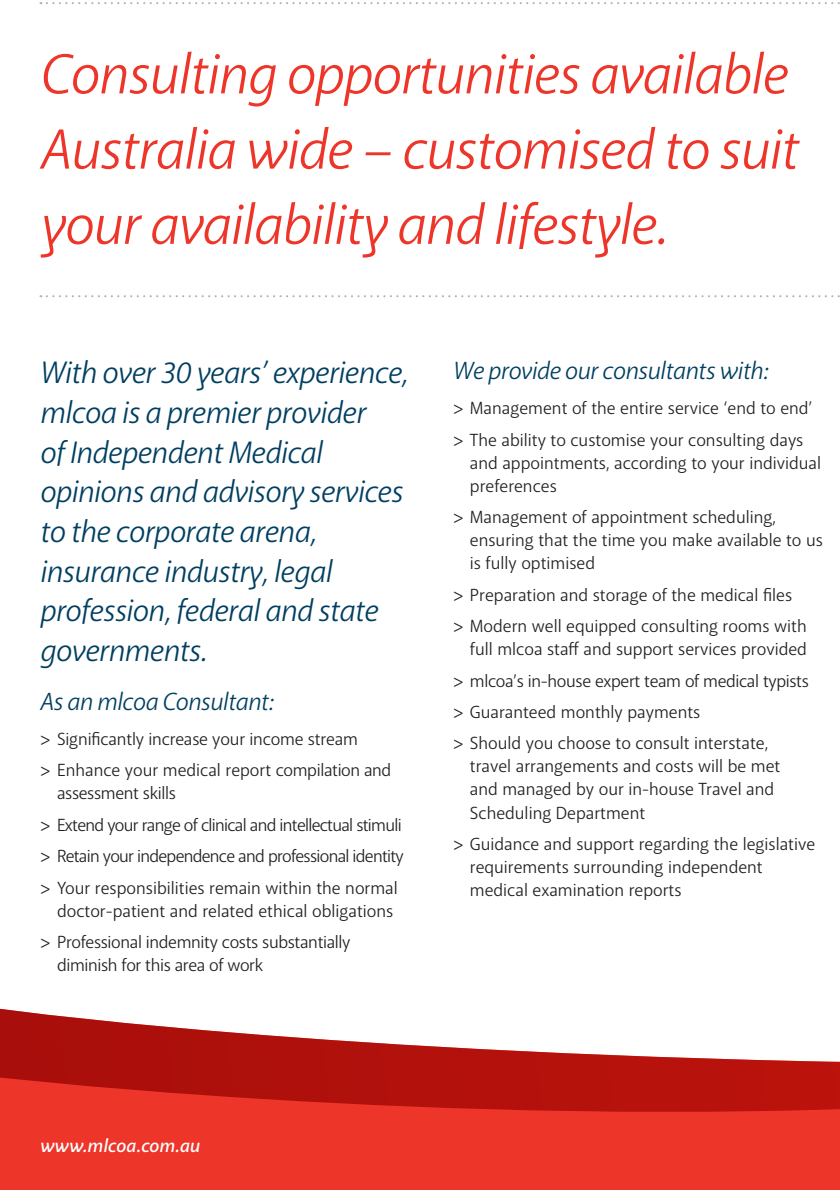
<style>
.page{position:relative;width:840px;height:1191px;background:#fff}
.page>*{position:absolute;margin:0;border:0;box-sizing:border-box;transform-origin:0 0}
.t1{font:italic 57.2px/75.2px "Akagi";letter-spacing:-.02em;color:#ee3529}
.t2{font:italic 31.4px/39.6px "Akagi";letter-spacing:-.02em;color:#003f61}
.t3{font:italic 25.2px "Akagi";letter-spacing:-.02em;color:#003f61}
.t4{font:italic 600 18.8px "Akagi";letter-spacing:.01em;color:#fff}
.t5{font:17.8px/31.4px "Akagi";color:#231f20}
.t6{font:17.8px/31.4px "Akagi";letter-spacing:-.04em;color:#231f20}
.t7{font:17.8px "Akagi";letter-spacing:-.02em;color:#231f20}
.s1{font-family:"Myriad Pro"}
</style>
<div class="page">
<div style="left:0;top:1114px;width:839px;height:75px;background:#ee3529"></div>
<svg style="left:0;top:1008px;width:839px;height:106px"></svg>
<svg style="left:47px;top:2px;width:793px;height:2px"></svg>
<svg style="left:47px;top:295px;width:793px;height:2px"></svg>
<p class="t1" style="left:40px;top:36px;width:759px">Consulting opportunities available<br>Australia wide – customised to suit your availability and lifestyle.</p>
<p class="t2" style="left:40px;top:353px;width:370px">With over 30 years’ experience, mlcoa is a premier provider<br>of Independent Medical opinions and advisory services to the corporate arena, insurance industry, legal profession, federal and state governments.</p>
<p class="t3" style="left:40px;top:686px;width:235px">As an mlcoa Consultant:</p>
<p class="t5" style="left:40px;top:723px;width:352px"><span class="s1">&gt;</span> Significantly increase your income stream<br><span class="s1">&gt;</span> Enhance your medical report compilation and</p>
<p class="t6" style="left:40px;top:777px;width:365px;text-indent:17px">assessment skills<br><span class="s1">&gt;</span> Extend your range of clinical and intellectual stimuli <span class="s1">&gt;</span> Retain your independence and professional identity <span class="s1">&gt;</span> Your responsibilities remain within the normal</p>
<p class="t5" style="left:40px;top:895px;width:354px;text-indent:17px">doctor-patient and related ethical obligations <span class="s1">&gt;</span> Professional indemnity costs substantially</p>
<p class="t7" style="left:57px;top:954px;width:207px">diminish for this area of work</p>
<p class="t3" style="left:453px;top:355px;width:317px">We provide our consultants with:</p>
<p class="t5" style="left:453px;top:392px;width:361px"><span class="s1">&gt;</span> Management of the entire service ‘end to end’ <span class="s1">&gt;</span> The ability to customise your consulting days</p>
<p class="t5" style="left:469px;top:451px;width:352px;line-height:23px">and appointments, according to your individual preferences</p>
<p class="t5" style="left:469px;top:505px;width:354px;line-height:23px;text-indent:-17px"><span class="s1">&gt;</span> Management of appointment scheduling, ensuring that the time you make available to us is fully optimised</p>
<p class="t5" style="left:453px;top:579px;width:355px"><span class="s1">&gt;</span> Preparation and storage of the medical files <span class="s1">&gt;</span> Modern well equipped consulting rooms with</p>
<p class="t5" style="left:453px;top:633px;width:357px;text-indent:17px">full mlcoa staff and support services provided <span class="s1">&gt;</span> mlcoa’s in-house expert team of medical typists <span class="s1">&gt;</span> Guaranteed monthly payments<br><span class="s1">&gt;</span> Should you choose to consult interstate,</p>
<p class="t5" style="left:469px;top:755px;width:312px;line-height:23px">travel arrangements and costs will be met and managed by our in-house Travel and<br>Scheduling Department</p>
<p class="t5" style="left:469px;top:832px;width:346px;line-height:23px;text-indent:-17px"><span class="s1">&gt;</span> Guidance and support regarding the legislative requirements surrounding independent medical examination reports</p>
<p class="t4" style="left:40px;top:1134px;width:161px">www.mlcoa.com.au</p>
</div>
